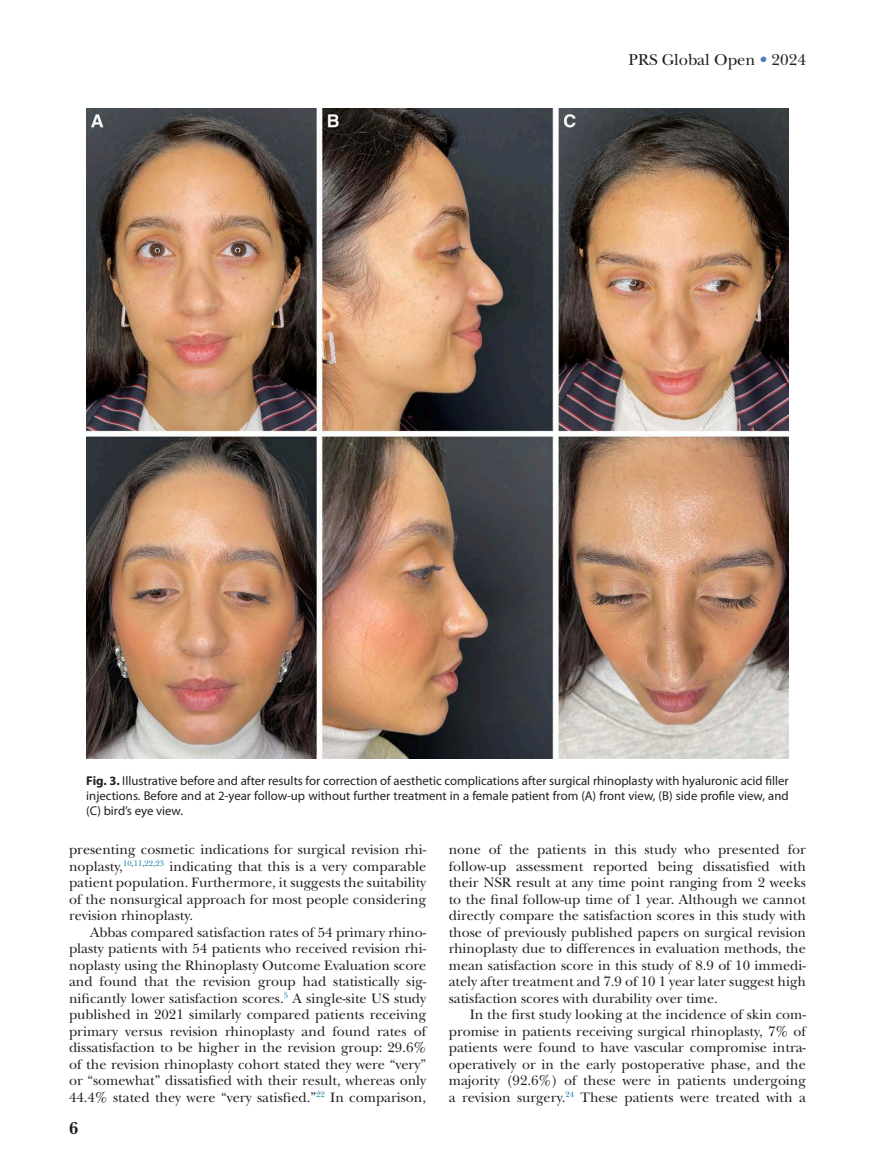
<style>
.page{position:relative;width:878px;height:1175px;background:#fff}
.page>*{position:absolute;margin:0;border:0;box-sizing:border-box;transform-origin:0 0}
.t1{font:700 18px "New Baskerville Std";color:#231f20}
.t2{font:16.5px "New Baskerville Std";color:#231f20}
.t3{font:14.25px/16.5px "New Baskerville Std";color:#231f20;text-align:justify}
.t4{font:12.75px/15px "Myriad Pro";color:#231f20;text-align:justify}
.s1{color:#5779bc}
.s2{font-weight:700}
</style>
<div class="page">
<img style="left:86px;top:108px;width:702px;height:650px">
<p class="t2" style="left:628px;top:50px;width:179px">PRS Global Open <span class="s1">•</span> 2024</p>
<p class="t4" style="left:86px;top:772px;width:704px"><span class="s2">Fig. 3.</span> I llustrative before and after results for correction of aesthetic complications after surgical rhinoplasty with hyaluronic acid filler injections. Before and at 2-year follow-up without further treatment in a female patient from (A) front view, (B) side profile view, and (C) bird’s eye view.</p>
<p class="t3" style="left:69px;top:841px;width:359px">presenting cosmetic indications for surgical revision rhi&shy;noplasty,<sup>10</sup><sup>,</sup><sup>11</sup><sup>,</sup><sup>22</sup><sup>,</sup><sup>23</sup> indicating that this is a very comparable patient population. Furthermore, it suggests the suitability of the nonsurgical approach for most people considering revision rhinoplasty.</p>
<p class="t3" style="left:69px;top:924px;width:359px;text-indent:21px">Abbas compared satisfaction rates of 54 primary rhino&shy;plasty patients with 54 patients who received revision rhi&shy;noplasty using the Rhinoplasty Outcome Evaluation score and found that the revision group had statistically sig&shy;nificantly lower satisfaction scores.<sup>5</sup> A single-site US study published in 2021 similarly compared patients receiving primary versus revision rhinoplasty and found rates of dissatisfaction to be higher in the revision group: 29.6% of the revision rhinoplasty cohort stated they were “very” or “somewhat” dissatisfied with their result, whereas only 44.4% stated they were “very satisfied.”<sup>22</sup> In comparison,</p>
<p class="t1" style="left:69px;top:1118px;width:11px">6</p>
<p class="t3" style="left:448px;top:841px;width:359px">none of the patients in this study who presented for follow-up assessment reported being dissatisfied with their NSR result at any time point ranging from 2 weeks to the final follow-up time of 1 year. Although we cannot directly compare the satisfaction scores in this study with those of previously published papers on surgical revision rhinoplasty due to differences in evaluation methods, the mean satisfaction score in this study of 8.9 of 10 immedi&shy;ately after treatment and 7.9 of 10 1 year later suggest high satisfaction scores with durability over time.</p>
<p class="t3" style="left:448px;top:1006px;width:359px;text-indent:21px">In the first study looking at the incidence of skin com&shy;promise in patients receiving surgical rhinoplasty, 7% of patients were found to have vascular compromise intra&shy;operatively or in the early postoperative phase, and the majority (92.6%) of these were in patients undergoing a revision surgery.<sup>24</sup> These patients were treated with a</p>
</div>
